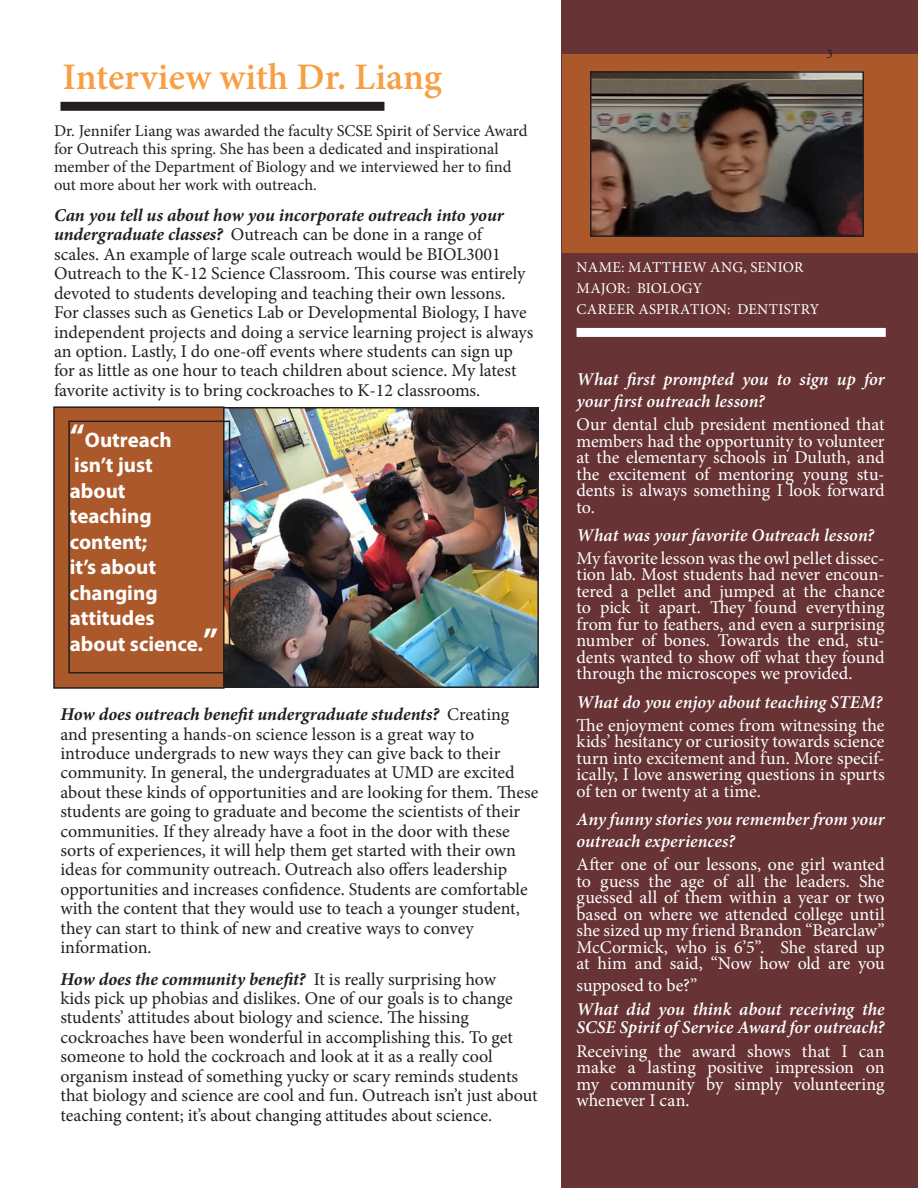
<style>
.page{position:relative;width:918px;height:1188px;background:#fff}
.page>*{position:absolute;margin:0;border:0;box-sizing:border-box;transform-origin:0 0}
.Head_1{font:600 37.5px "Minion Pro";color:#f89f44}
.t1{font:700 21px "Myriad Pro";color:#fff}
.t2{font:18px/19.4px "Minion Pro";letter-spacing:-.005em;color:#231f20}
.Box1_BodyText_White{font:18px/16.5px "Minion Pro";letter-spacing:-.01em;color:#fff;text-align:justify}
.Box1_BodyText_White-2{font:italic 600 18px/21.6px "Minion Pro";color:#fff}
.t3{font:16.5px/17.9px "Minion Pro";letter-spacing:-.005em;color:#231f20}
.Box2_Title{font:15px "Minion Pro";letter-spacing:.015em;color:#fff}
.t4{font:13.5px "Minion Pro";color:#231f20}
.s1{font-weight:700;font-style:italic}
.s2{font-size:33px}
</style>
<div class="page">
<div style="left:562px;top:0;width:356px;height:1188px;background:#673334"></div>
<div style="left:563px;top:54px;width:355px;height:198px;background:#ab592a"></div>
<img style="left:593px;top:74px;width:268px;height:160px">
<div style="left:590px;top:71px;width:274px;height:166px;border:2px solid #231f20"></div>
<div style="left:577px;top:328px;width:309px;height:9px;background:#fff"></div>
<img style="left:225px;top:410px;width:311px;height:275px">
<div style="left:221px;top:407px;width:318px;height:281px;border:2px solid #231f20"></div>
<div style="left:60px;top:102px;width:324px;height:9px;background:#231f20"></div>
<div style="left:54px;top:407px;width:170px;height:281px;background:#ab592a"></div>
<div style="left:53px;top:406px;width:172px;height:283px;border:2px solid #231f20"></div>
<div style="left:68px;top:421px;width:162px;height:252px;border:2px solid #231f20"></div>
<p class="Head_1" style="left:63px;top:51px;width:381px">Interview with Dr. Liang</p>
<p class="t3" style="left:54px;top:122px;width:475px">Dr. Jennifer Liang was awarded the faculty SCSE Spirit of Service Award for Outreach this spring. She has been a dedicated and inspirational member of the Department of Biology and we interviewed her to find out more about her work with outreach.</p>
<p class="t2" style="left:54px;top:206px;width:481px"><span class="s1">Can you tell us about how you incorporate outreach into your undergraduate classes?</span> Outreach can be done in a range of scales. An example of large scale outreach would be BIOL3001<br>Outreach to the K-12 Science Classroom. This course was entirely devoted to students developing and teaching their own lessons.<br>For classes such as Genetics Lab or Developmental Biology, I have independent projects and doing a service learning project is always an option. Lastly, I do one-off events where students can sign up for as little as one hour to teach children about science. My latest favorite activity is to bring cockroaches to K-12 classrooms.</p>
<p class="t1" style="left:70px;top:426px;width:103px"><span class="s2">“</span>Outreach</p>
<p class="t1" style="left:74px;top:452px;width:80px">isn’t just</p>
<p class="t1" style="left:70px;top:477px;width:57px">about</p>
<p class="t1" style="left:70px;top:503px;width:83px">teaching</p>
<p class="t1" style="left:70px;top:528px;width:79px">content;</p>
<p class="t1" style="left:70px;top:554px;width:88px">it’s about</p>
<p class="t1" style="left:70px;top:579px;width:89px">changing</p>
<p class="t1" style="left:70px;top:605px;width:86px">attitudes</p>
<p class="t1" style="left:70px;top:630px;width:150px">about science.<span class="s2">”</span></p>
<p class="t2" style="left:60px;top:705px;width:479px"><span class="s1">How does outreach benefit undergraduate students?</span> Creating and presenting a hands-on science lesson is a great way to introduce undergrads to new ways they can give back to their community. In general, the undergraduates at UMD are excited about these kinds of opportunities and are looking for them. These students are going to graduate and become the scientists of their communities. If they already have a foot in the door with these sorts of experiences, it will help them get started with their own ideas for community outreach. Outreach also offers leadership opportunities and increases confidence. Students are comfortable with the content that they would use to teach a younger student, they can start to think of new and creative ways to convey information.</p>
<p class="t2" style="left:60px;top:969px;width:479px"><span class="s1">How does the community benefit?</span> It is really surprising how<br>kids pick up phobias and dislikes. One of our goals is to change students’ attitudes about biology and science. The hissing cockroaches have been wonderful in accomplishing this. To get someone to hold the cockroach and look at it as a really cool organism instead of something yucky or scary reminds students that biology and science are cool and fun. Outreach isn’t just about teaching content; it’s about changing attitudes about science.</p>
<p class="t4" style="left:826px;top:45px;width:8px">3</p>
<p class="Box2_Title" style="left:577px;top:257px;width:228px">NAME: MATTHEW ANG, SENIOR</p>
<p class="Box2_Title" style="left:577px;top:278px;width:127px">MAJOR: BIOLOGY</p>
<p class="Box2_Title" style="left:577px;top:299px;width:244px">CAREER ASPIRATION: DENTISTRY</p>
<p class="Box1_BodyText_White-2" style="left:577px;top:369px;width:310px">What first prompted you to sign up for your first outreach lesson?</p>
<p class="Box1_BodyText_White" style="left:577px;top:416px;width:310px">Our dental club president mentioned that members had the opportunity to volunteer at the elementary schools in Duluth, and the excitement of mentoring young stu&shy;dents is always something I look forward to.</p>
<p class="Box1_BodyText_White-2" style="left:577px;top:524px;width:299px">What was your favorite Outreach lesson?</p>
<p class="Box1_BodyText_White" style="left:577px;top:550px;width:310px">My favorite lesson was the owl pellet dissec&shy;tion lab. Most students had never encoun&shy;tered a pellet and jumped at the chance to pick it apart. They found everything from fur to feathers, and even a surprising number of bones. Towards the end, stu&shy;dents wanted to show off what they found through the microscopes we provided.</p>
<p class="Box1_BodyText_White-2" style="left:577px;top:691px;width:307px">What do you enjoy about teaching STEM?</p>
<p class="Box1_BodyText_White" style="left:577px;top:717px;width:310px">The enjoyment comes from witnessing the kids’ hesitancy or curiosity towards science turn into excitement and fun. More specif&shy;ically, I love answering questions in spurts of ten or twenty at a time.</p>
<p class="Box1_BodyText_White-2" style="left:577px;top:808px;width:310px">Any funny stories you remember from your outreach experiences?</p>
<p class="Box1_BodyText_White" style="left:577px;top:856px;width:310px">After one of our lessons, one girl wanted to guess the age of all the leaders. She guessed all of them within a year or two based on where we attended college until she sized up my friend Brandon “Bearclaw” McCormick, who is 6’5”. She stared up at him and said, “Now how old are you</p>
<p class="Box1_BodyText_White" style="left:577px;top:977px;width:122px">supposed to be?”</p>
<p class="Box1_BodyText_White-2" style="left:577px;top:1000px;width:310px;line-height:18px">What did you think about receiving the<br>SCSE Spirit of Service Award for outreach?</p>
<p class="Box1_BodyText_White" style="left:577px;top:1043px;width:310px">Receiving the award shows that I can make a lasting positive impression on my community by simply volunteering whenever I can.</p>
</div>
